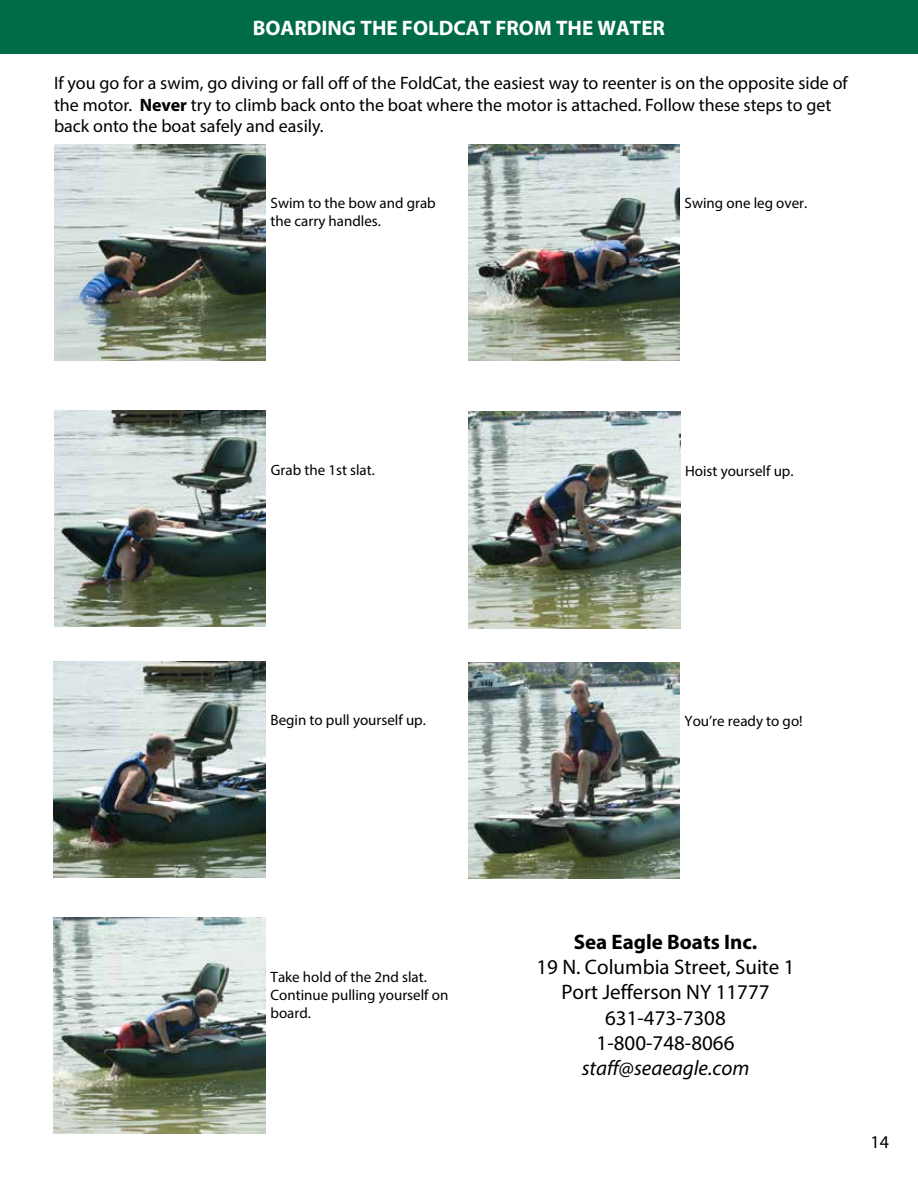
<style>
.page{position:relative;width:918px;height:1188px;background:#fff}
.page>*{position:absolute;margin:0;border:0;box-sizing:border-box;transform-origin:0 0}
.t1{font:21px/25.2px "Myriad Pro";color:#000;text-align:center}
.t2{font:700 21px "Myriad Pro";color:#fff}
.t3{font:italic 21px "Myriad Pro";color:#000}
.t4{font:700 21px "Myriad Pro";color:#000}
.t5{font:18px/21.6px "Myriad Pro";color:#000}
.t6{font:15px/18px "Myriad Pro";color:#000}
.s1{font-weight:700}
</style>
<div class="page">
<div style="left:0;top:0;width:918px;height:54px;background:#006c46"></div>
<img style="left:54px;top:144px;width:212px;height:216px">
<img style="left:54px;top:411px;width:212px;height:216px">
<img style="left:54px;top:661px;width:212px;height:217px">
<img style="left:54px;top:918px;width:212px;height:216px">
<img style="left:468px;top:144px;width:212px;height:216px">
<img style="left:468px;top:412px;width:212px;height:216px">
<img style="left:468px;top:662px;width:212px;height:217px">
<p class="t2" style="left:253px;top:14px;width:414px">BOARDING THE FOLDCAT FROM THE WATER</p>
<p class="t5" style="left:54px;top:72px;width:795px">If you go for a swim, go diving or fall off of the FoldCat, the easiest way to reenter is on the opposite side of the motor. <span class="s1">Never</span> try to climb back onto the boat where the motor is attached. Follow these steps to get back onto the boat safely and easily.</p>
<p class="t6" style="left:271px;top:194px;width:167px">Swim to the bow and grab the carry handles.</p>
<p class="t6" style="left:271px;top:460px;width:106px">Grab the 1st slat.</p>
<p class="t6" style="left:685px;top:194px;width:124px">Swing one leg over.</p>
<p class="t6" style="left:685px;top:462px;width:110px">Hoist yourself up.</p>
<p class="t6" style="left:271px;top:711px;width:157px">Begin to pull yourself up.</p>
<p class="t6" style="left:271px;top:967px;width:179px">Take hold of the 2nd slat.<br>Continue pulling yourself on board.</p>
<p class="t6" style="left:685px;top:712px;width:120px">You’re ready to go!</p>
<p class="t4" style="left:574px;top:928px;width:185px">Sea Eagle Boats Inc.</p>
<p class="t1" style="left:536px;top:954px;width:260px">19 N. Columbia Street, Suite 1<br>Port Jefferson NY 11777<br>631-473-7308<br>1-800-748-8066</p>
<p class="t3" style="left:582px;top:1055px;width:169px">staff@seaeagle.com</p>
<p class="t5" style="left:870px;top:1130px;width:20px">14</p>
</div>
